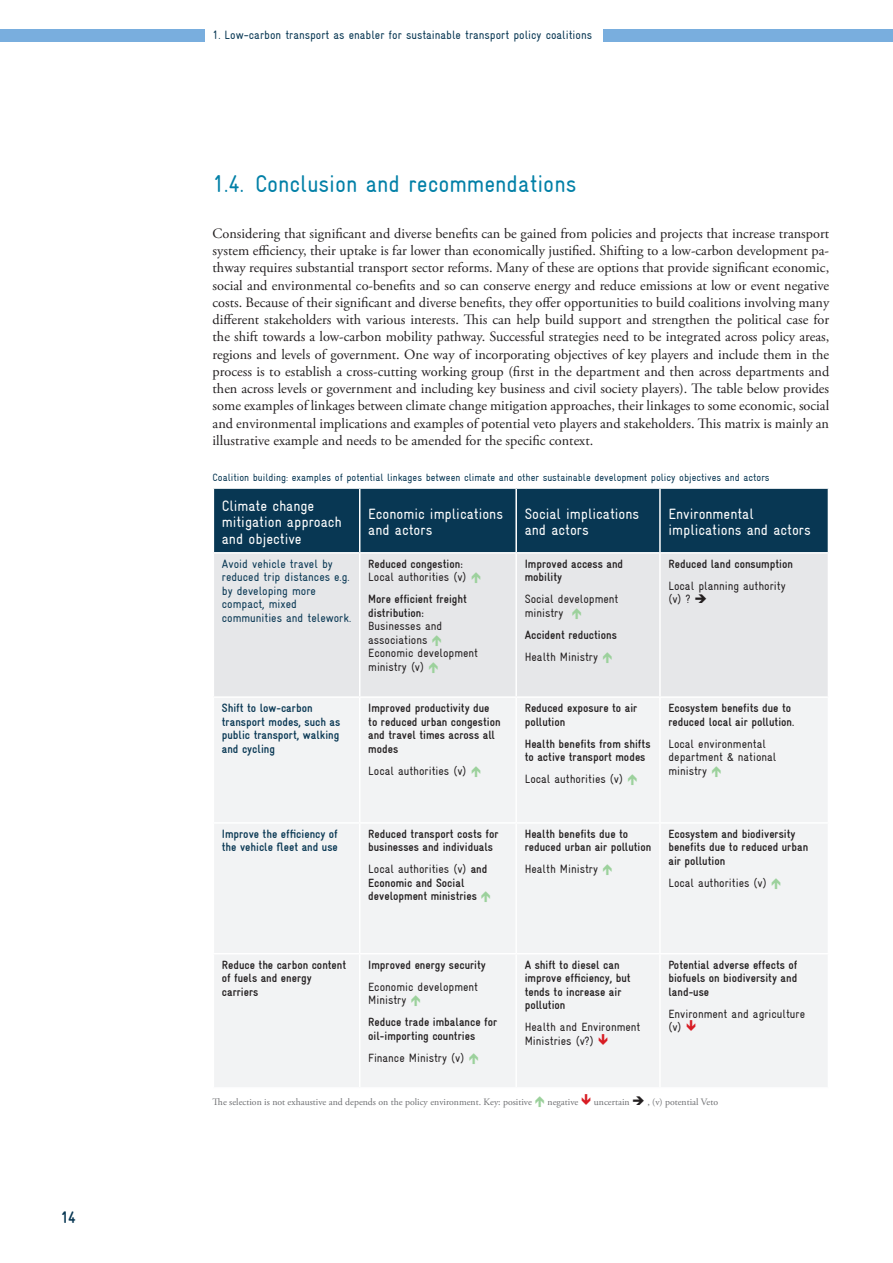
<style>
.page{position:relative;width:893px;height:1263px;background:#fff}
.page>*{position:absolute;margin:0;border:0;box-sizing:border-box;transform-origin:0 0}
.t1{font:condensed 24px "Gravur";color:#0280a7}
.t2{font:700 condensed 16.5px "Gravur";color:#083753}
.t3{font:condensed 15px/16.5px "Gravur";color:#fff}
.t4{font:14.25px/17.2px "Adobe Garamond Pro";color:#231f20;text-align:justify}
.t5{font:700 condensed 12px/13.5px "Gravur";color:#231f20}
.t6{font:condensed 12px/13.5px "Gravur";color:#231f20}
.t7{font:condensed 12px/13.5px "Gravur";color:#083753}
.t8{font:700 condensed 12px/13.5px "Gravur";color:#083753}
.t9{font:condensed 10.5px "Gravur";color:#083753}
.t10{font:9.75px "Adobe Garamond Pro";color:#6c6d70}
.s1{font-weight:400}
.s2{color:#231f20}
</style>
<div class="page">
<div style="left:0;top:29px;width:204px;height:12px;background:#79aede"></div>
<div style="left:604px;top:29px;width:289px;height:12px;background:#79aede"></div>
<div style="left:214px;top:489px;width:614px;height:63px;background:#083753"></div>
<div style="left:214px;top:554px;width:614px;height:142px;background:#e6e7e9"></div>
<div style="left:214px;top:698px;width:613px;height:389px;background:#f2f3f4"></div>
<hr style="left:359px;top:489px;width:1px;height:63px;background:#fff">
<hr style="left:515px;top:489px;width:2px;height:63px;background:#fff">
<hr style="left:659px;top:489px;width:2px;height:63px;background:#fff">
<hr style="left:359px;top:554px;width:1px;height:142px;background:#fff">
<hr style="left:515px;top:554px;width:2px;height:142px;background:#fff">
<hr style="left:659px;top:554px;width:2px;height:142px;background:#fff">
<hr style="left:359px;top:698px;width:1px;height:124px;background:#fff">
<hr style="left:515px;top:698px;width:2px;height:124px;background:#fff">
<hr style="left:659px;top:698px;width:2px;height:124px;background:#fff">
<hr style="left:213px;top:822px;width:147px;height:2px;background:#fff">
<hr style="left:360px;top:822px;width:156px;height:2px;background:#fff">
<hr style="left:359px;top:824px;width:1px;height:129px;background:#fff">
<hr style="left:516px;top:822px;width:144px;height:2px;background:#fff">
<hr style="left:515px;top:824px;width:2px;height:129px;background:#fff">
<hr style="left:660px;top:822px;width:169px;height:2px;background:#fff">
<hr style="left:659px;top:824px;width:2px;height:129px;background:#fff">
<hr style="left:213px;top:953px;width:147px;height:1px;background:#fff">
<hr style="left:360px;top:953px;width:156px;height:1px;background:#fff">
<hr style="left:359px;top:954px;width:1px;height:133px;background:#fff">
<hr style="left:516px;top:953px;width:144px;height:1px;background:#fff">
<hr style="left:515px;top:954px;width:2px;height:133px;background:#fff">
<hr style="left:660px;top:953px;width:169px;height:1px;background:#fff">
<hr style="left:659px;top:954px;width:2px;height:133px;background:#fff">
<svg style="left:472px;top:572px;width:8px;height:11px"></svg>
<svg style="left:433px;top:635px;width:8px;height:11px"></svg>
<svg style="left:429px;top:662px;width:9px;height:11px"></svg>
<svg style="left:573px;top:608px;width:8px;height:11px"></svg>
<svg style="left:603px;top:652px;width:9px;height:11px"></svg>
<svg style="left:472px;top:766px;width:8px;height:11px"></svg>
<svg style="left:628px;top:774px;width:9px;height:11px"></svg>
<svg style="left:712px;top:766px;width:9px;height:11px"></svg>
<svg style="left:481px;top:892px;width:9px;height:10px"></svg>
<svg style="left:603px;top:865px;width:9px;height:10px"></svg>
<svg style="left:772px;top:878px;width:9px;height:11px"></svg>
<svg style="left:411px;top:995px;width:9px;height:11px"></svg>
<svg style="left:469px;top:1053px;width:9px;height:11px"></svg>
<svg style="left:599px;top:1034px;width:8px;height:11px"></svg>
<svg style="left:687px;top:1020px;width:8px;height:11px"></svg>
<p class="t2" style="left:61px;top:1208px;width:16px">14</p>
<p class="t7" style="left:213px;top:29px;width:381px">1. Low-carbon transport as enabler for sustainable transport policy coalitions</p>
<h1 class="t1" style="left:213px;top:170px;width:365px">1.4. Conclusion and recommendations</h1>
<p class="t4" style="left:213px;top:225px;width:618px">Considering that significant and diverse benefits can be gained from policies and projects that increase transport system efficiency, their uptake is far lower than economically justified. Shifting to a low-carbon development pa&shy;thway requires substantial transport sector reforms. Many of these are options that provide significant economic, social and environmental co-benefits and so can conserve energy and reduce emissions at low or event negative costs. Because of their significant and diverse benefits, they offer opportunities to build coalitions involving many different stakeholders with various interests. This can help build support and strengthen the political case for the shift towards a low-carbon mobility pathway. Successful strategies need to be integrated across policy areas, regions and levels of government. One way of incorporating objectives of key players and include them in the process is to establish a cross-cutting working group (first in the department and then across departments and then across levels or government and including key business and civil society players). The table below provides some examples of linkages between climate change mitigation approaches, their linkages to some economic, social and environmental implications and examples of potential veto players and stakeholders. This matrix is mainly an illustrative example and needs to be amended for the specific context.</p>
<p class="t9" style="left:213px;top:471px;width:558px">Coalition building: examples of potential linkages between climate and other sustainable development policy objectives and actors</p>
<p class="t3" style="left:222px;top:497px;width:121px">Climate change mitigation approach and objective</p>
<p class="t3" style="left:368px;top:505px;width:136px">Economic implications and actors</p>
<p class="t3" style="left:525px;top:505px;width:116px">Social implications and actors</p>
<p class="t3" style="left:668px;top:505px;width:144px">Environmental implications and actors</p>
<p class="t7" style="left:222px;top:557px;width:131px">Avoid vehicle travel by reduced trip distances e.g. by developing more compact, mixed communities and telework.</p>
<p class="t5" style="left:368px;top:557px;width:96px">Reduced congestion:</p>
<p class="t5" style="left:525px;top:557px;width:100px">Improved access and mobility</p>
<p class="t6" style="left:525px;top:592px;width:95px">Social development ministry</p>
<p class="t5" style="left:525px;top:628px;width:94px">Accident reductions</p>
<p class="t6" style="left:525px;top:650px;width:75px">Health Ministry</p>
<p class="t5" style="left:668px;top:557px;width:126px">Reduced land consumption</p>
<p class="t6" style="left:668px;top:579px;width:119px">Local planning authority (v) ? ➔</p>
<p class="t6" style="left:368px;top:570px;width:100px">Local authorities (v)</p>
<p class="t5" style="left:368px;top:592px;width:100px">More efficient freight distribution:</p>
<p class="t6" style="left:368px;top:619px;width:111px">Businesses and associations<br>Economic development ministry (v)</p>
<p class="t8" style="left:222px;top:701px;width:120px">Shift to low-carbon transport modes, such as public transport, walking and cycling</p>
<p class="t5" style="left:368px;top:701px;width:134px">Improved productivity due to reduced urban congestion and travel times across all modes</p>
<p class="t6" style="left:368px;top:764px;width:100px">Local authorities (v)</p>
<p class="t8" style="left:222px;top:827px;width:118px">Improve the efficiency of the vehicle fleet and use</p>
<p class="t5" style="left:368px;top:827px;width:132px">Reduced transport costs for businesses and individuals</p>
<p class="t5" style="left:368px;top:863px;width:121px"><span class="s1">Local authorities (v)</span> and<br>Economic and Social development ministries</p>
<p class="t5" style="left:222px;top:958px;width:126px">Reduce the carbon content of fuels and energy carriers</p>
<p class="t5" style="left:368px;top:958px;width:119px">Improved energy security</p>
<p class="t6" style="left:368px;top:980px;width:111px">Economic development<br>Ministry</p>
<p class="t5" style="left:368px;top:1015px;width:130px">Reduce trade imbalance for oil-importing countries</p>
<p class="t6" style="left:368px;top:1051px;width:98px">Finance Ministry (v)</p>
<p class="t5" style="left:525px;top:701px;width:114px">Reduced exposure to air pollution</p>
<p class="t5" style="left:525px;top:737px;width:127px">Health benefits from shifts to active transport modes</p>
<p class="t6" style="left:525px;top:772px;width:100px">Local authorities (v)</p>
<p class="t5" style="left:525px;top:827px;width:128px">Health benefits due to reduced urban air pollution</p>
<p class="t6" style="left:525px;top:862px;width:75px">Health Ministry</p>
<p class="t5" style="left:668px;top:701px;width:127px">Ecosystem benefits due to reduced local air pollution.</p>
<p class="t6" style="left:668px;top:737px;width:109px">Local environmental department &amp; national ministry</p>
<p class="t5" style="left:668px;top:827px;width:141px">Ecosystem and biodiversity benefits due to reduced urban air pollution</p>
<p class="t6" style="left:668px;top:876px;width:100px">Local authorities (v)</p>
<p class="t5" style="left:525px;top:958px;width:108px">A shift to diesel can improve efficiency, but tends to increase air pollution</p>
<p class="t6" style="left:525px;top:1020px;width:117px">Health and Environment<br>Ministries (v?)</p>
<p class="t5" style="left:668px;top:958px;width:130px;text-align:justify">Potential adverse effects of biofuels on biodiversity and land-use</p>
<p class="t6" style="left:668px;top:1007px;width:138px">Environment and agriculture (v)</p>
<p class="t10" style="left:213px;top:1096px;width:321px">The selection is not exhaustive and depends on the policy environment. Key: positive</p>
<p class="t10" style="left:548px;top:1096px;width:32px">negative</p>
<p class="t10" style="left:594px;top:1096px;width:126px">uncertain <span class="s2">➔</span> , (v) potential Veto</p>
</div>
